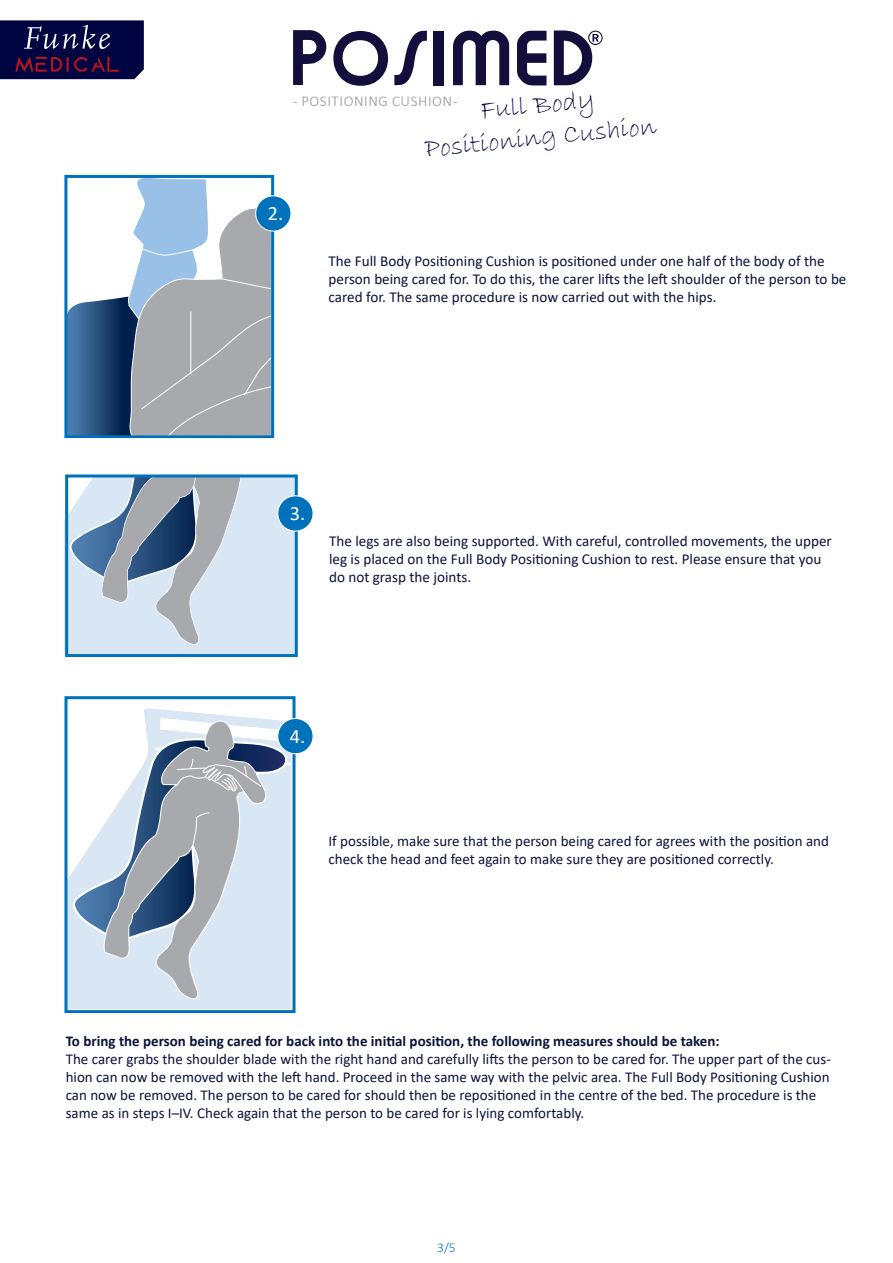
<style>
.page{position:relative;width:893px;height:1263px;background:#fff}
.page>*{position:absolute;margin:0;border:0;box-sizing:border-box;transform-origin:0 0}
.t1{font:27px/32.4px "Bradley Hand ITC";color:#000541;text-align:center}
.t2{font:20.4px "Calibri";color:#fff}
.t3{font:15.15px/18.1px "Calibri";color:#0b133c}
.t4{font:15px/18px "Calibri";color:#0b133c}
.t5{font:700 15px "Calibri";color:#0b133c}
.t6{font:300 15px "Calibri";letter-spacing:.04em;color:#939598}
.t7{font:300 13.5px "Calibri";color:#0072bc}
</style>
<div class="page">
<svg style="left:0;top:20px;width:144px;height:59px;background:#181349"></svg>
<div style="left:64px;top:478px;width:234px;height:179px;background:#d9e7f5"></div>
<svg style="left:70px;top:478px;width:221px;height:106px;background:#c2d5e8"></svg>
<svg style="left:102px;top:478px;width:167px;height:167px;background:#b0bdcc"></svg>
<svg style="left:194px;top:478px;width:17px;height:7px"></svg>
<div style="left:65px;top:474px;width:233px;height:182px;border:3px solid #0072bc"></div>
<svg style="left:64px;top:175px;width:227px;height:264px"></svg>
<div style="left:256px;top:196px;width:35px;height:35px;background:#0072bc;border-radius:50%"></div>
<div style="left:255px;top:195px;width:36px;height:37px;border:1px solid #fff;border-radius:50%"></div>
<div style="left:278px;top:496px;width:35px;height:35px;background:#0072bc;border-radius:50%"></div>
<div style="left:277px;top:495px;width:37px;height:37px;border:1px solid #fff;border-radius:50%"></div>
<svg style="left:295px;top:754px;width:1px;height:186px"></svg>
<svg style="left:64px;top:696px;width:231px;height:316px"></svg>
<div style="left:278px;top:718px;width:35px;height:36px;background:#0072bc;border-radius:50%"></div>
<div style="left:277px;top:718px;width:37px;height:36px;border:1px solid #fff;border-radius:50%"></div>
<svg style="left:293px;top:30px;width:33px;height:55px"></svg>
<svg style="left:333px;top:31px;width:55px;height:55px"></svg>
<svg style="left:394px;top:31px;width:33px;height:54px"></svg>
<div style="left:433px;top:31px;width:11px;height:55px;background:#120f3d"></div>
<svg style="left:453px;top:31px;width:56px;height:54px"></svg>
<svg style="left:517px;top:31px;width:29px;height:54px"></svg>
<svg style="left:554px;top:31px;width:49px;height:54px"></svg>
<h1 class="t1" style="left:420px;top:101px;width:234px;rotate:-6deg">Full Body<br>Positioning Cushion</h1>
<p class="t6" style="left:293px;top:91px;width:166px">- POSITIONING CUSHION -</p>
<h2 class="t2" style="left:268px;top:199px;width:17px">2.</h2>
<p class="t3" style="left:329px;top:251px;width:519px">The Full Body Positioning Cushion is positioned under one half of the body of the person being cared for. To do this, the carer lifts the left shoulder of the person to be cared for. The same procedure is now carried out with the hips.</p>
<h2 class="t2" style="left:290px;top:499px;width:17px">3.</h2>
<p class="t3" style="left:329px;top:531px;width:504px">The legs are also being supported. With careful, controlled movements, the upper leg is placed on the Full Body Positioning Cushion to rest. Please ensure that you do not grasp the joints.</p>
<h2 class="t2" style="left:290px;top:722px;width:17px">4.</h2>
<p class="t4" style="left:329px;top:831px;width:502px">If possible, make sure that the person being cared for agrees with the position and check the head and feet again to make sure they are positioned correctly.</p>
<p class="t5" style="left:66px;top:1030px;width:655px">To bring the person being cared for back into the initial position, the following measures should be taken:</p>
<p class="t4" style="left:66px;top:1049px;width:767px">The carer grabs the shoulder blade with the right hand and carefully lifts the person to be cared for. The upper part of the cus&shy;hion can now be removed with the left hand. Proceed in the same way with the pelvic area. The Full Body Positioning Cushion can now be removed. The person to be cared for should then be repositioned in the centre of the bed. The procedure is the same as in steps I–IV. Check again that the person to be cared for is lying comfortably.</p>
<p class="t7" style="left:437px;top:1239px;width:20px">3/5</p>
</div>
